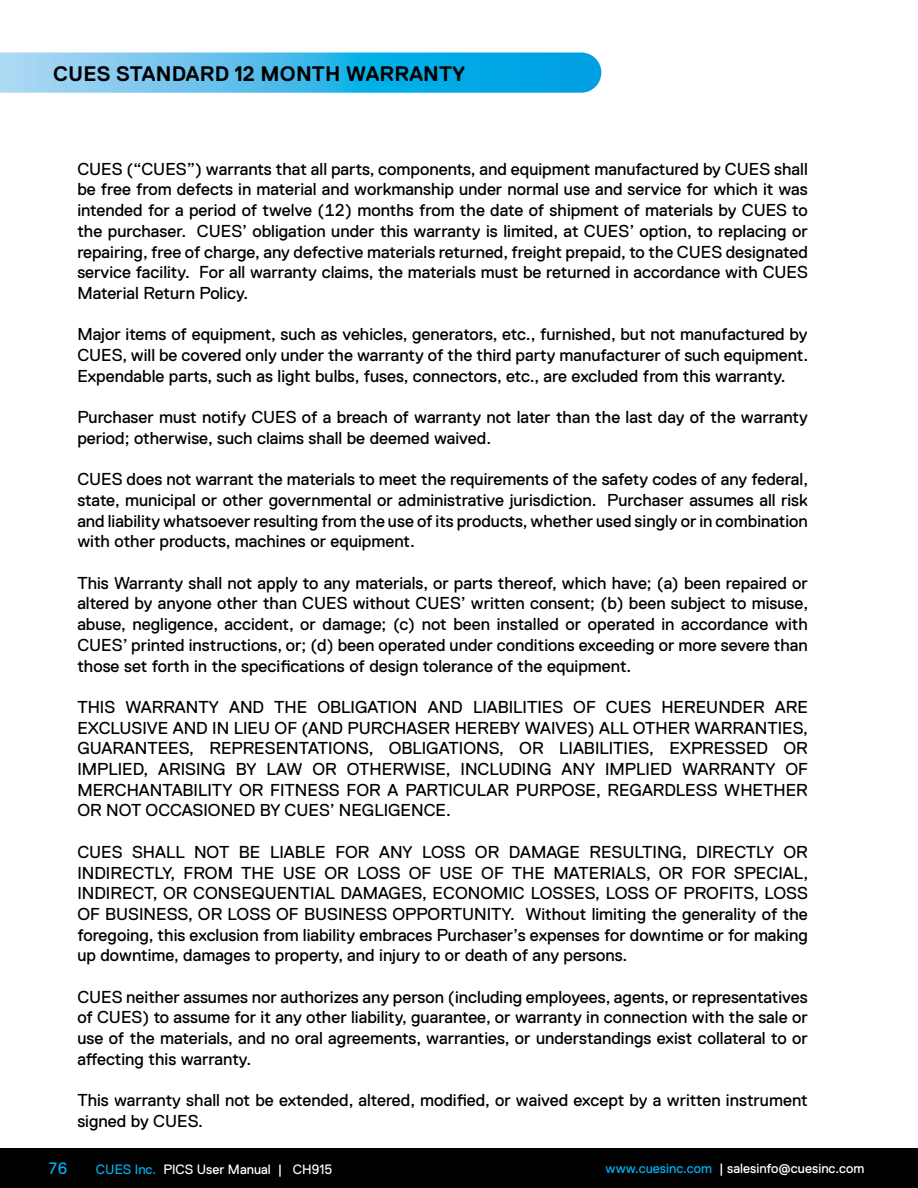
<style>
.page{position:relative;width:918px;height:1188px;background:#fff}
.page>*{position:absolute;margin:0;border:0;box-sizing:border-box;transform-origin:0 0}
.t1{font:700 21px "Replica Std";letter-spacing:.01em;color:#000}
.t2{font:17.25px/20.7px "Replica Std";color:#000;text-align:justify}
.t3{font:16.5px "Replica Std";color:#00aeef}
.t4{font:13.5px "Replica Std";color:#fff}
.s1{color:#00aeef}
.s2{color:#000}
</style>
<div class="page">
<div style="left:0;top:1148px;width:918px;height:40px;background:#000"></div>
<svg style="left:0;top:52px;width:601px;height:41px;background:#47bbea"></svg>
<p class="t1" style="left:53px;top:62px;width:414px">CUES STANDARD 12 MONTH WARRANTY</p>
<p class="t2" style="left:77px;top:158px;width:732px">CUES (“CUES”) warrants that all parts, components, and equipment manufactured by CUES shall be free from defects in material and workmanship under normal use and service for which it was intended for a period of twelve (12) months from the date of shipment of materials by CUES to the purchaser. CUES’ obligation under this warranty is limited, at CUES’ option, to replacing or repairing, free of charge, any defective materials returned, freight prepaid, to the CUES designated service facility. For all warranty claims, the materials must be returned in accordance with CUES Material Return Policy.</p>
<p class="t2" style="left:77px;top:324px;width:732px">Major items of equipment, such as vehicles, generators, etc., furnished, but not manufactured by CUES, will be covered only under the warranty of the third party manufacturer of such equipment.<br>Expendable parts, such as light bulbs, fuses, connectors, etc., are excluded from this warranty.</p>
<p class="t2" style="left:77px;top:407px;width:732px">Purchaser must notify CUES of a breach of warranty not later than the last day of the warranty period; otherwise, such claims shall be deemed waived.</p>
<p class="t2" style="left:77px;top:469px;width:732px">CUES does not warrant the materials to meet the requirements of the safety codes of any federal, state, municipal or other governmental or administrative jurisdiction. Purchaser assumes all risk and liability whatsoever resulting from the use of its products, whether used singly or in combination with other products, machines or equipment.</p>
<p class="t2" style="left:77px;top:572px;width:732px">This Warranty shall not apply to any materials, or parts thereof, which have; (a) been repaired or altered by anyone other than CUES without CUES’ written consent; (b) been subject to misuse, abuse, negligence, accident, or damage; (c) not been installed or operated in accordance with CUES’ printed instructions, or; (d) been operated under conditions exceeding or more severe than those set forth in the specifications of design tolerance of the equipment.</p>
<p class="t2" style="left:77px;top:697px;width:732px">THIS WARRANTY AND THE OBLIGATION AND LIABILITIES OF CUES HEREUNDER ARE EXCLUSIVE AND IN LIEU OF (AND PURCHASER HEREBY WAIVES) ALL OTHER WARRANTIES, GUARANTEES, REPRESENTATIONS, OBLIGATIONS, OR LIABILITIES, EXPRESSED OR IMPLIED, ARISING BY LAW OR OTHERWISE, INCLUDING ANY IMPLIED WARRANTY OF MERCHANTABILITY OR FITNESS FOR A PARTICULAR PURPOSE, REGARDLESS WHETHER OR NOT OCCASIONED BY CUES’ NEGLIGENCE.</p>
<p class="t2" style="left:77px;top:842px;width:732px">CUES SHALL NOT BE LIABLE FOR ANY LOSS OR DAMAGE RESULTING, DIRECTLY OR INDIRECTLY, FROM THE USE OR LOSS OF USE OF THE MATERIALS, OR FOR SPECIAL, INDIRECT, OR CONSEQUENTIAL DAMAGES, ECONOMIC LOSSES, LOSS OF PROFITS, LOSS OF BUSINESS, OR LOSS OF BUSINESS OPPORTUNITY. Without limiting the generality of the foregoing, this exclusion from liability embraces Purchaser’s expenses for downtime or for making up downtime, damages to property, and injury to or death of any persons.</p>
<p class="t2" style="left:77px;top:986px;width:732px">CUES neither assumes nor authorizes any person (including employees, agents, or representatives of CUES) to assume for it any other liability, guarantee, or warranty in connection with the sale or use of the materials, and no oral agreements, warranties, or understandings exist collateral to or affecting this warranty.</p>
<p class="t2" style="left:77px;top:1090px;width:732px">This warranty shall not be extended, altered, modified, or waived except by a written instrument signed by CUES.</p>
<p class="t3" style="left:48px;top:1159px;width:21px">76</p>
<p class="t4" style="left:96px;top:1162px;width:238px"><span class="s1">CUES Inc.</span><span class="s2">,</span> PICS User Manual | CH915</p>
<p class="t4" style="left:606px;top:1161px;width:260px"><span class="s1">www.cuesinc.com</span><span class="s2">,</span> | salesinfo@cuesinc.com</p>
</div>
